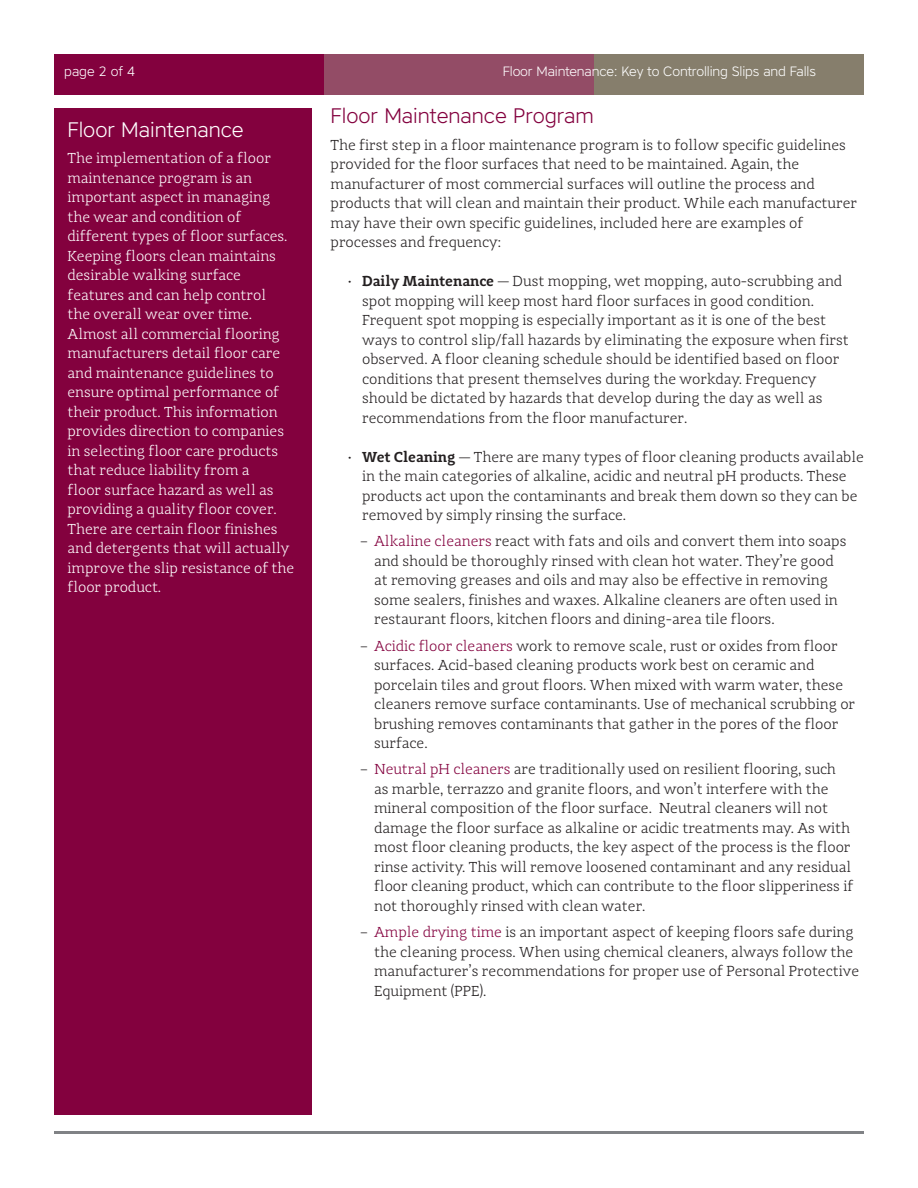
<style>
.page{position:relative;width:918px;height:1188px;background:#fff}
.page>*{position:absolute;margin:0;border:0;box-sizing:border-box;transform-origin:0 0}
.h4__Paragraph_headi{font:300 21px "Core Sans A";color:#83013e}
.h4__Paragraph_headi-2{font:300 21px "Core Sans A";color:#fff}
.p__paragraphs{font:300 15px/19.5px "Adagio Slab";color:#231f20}
.p__paragraphs-2{font:300 15px/19.5px "Adagio Slab";color:#fff}
.Page_Count_Heading{font:300 13.5px "Core Sans A";letter-spacing:-.01em;color:#fff}
.s1{font-weight:600}
.s2{color:#83013e}
</style>
<div class="page">
<div style="left:54px;top:54px;width:270px;height:40px;background:#83013e"></div>
<div style="left:324px;top:54px;width:270px;height:40px;background:#934c66"></div>
<div style="left:594px;top:54px;width:270px;height:40px;background:#867e6c"></div>
<hr style="left:54px;top:1131px;width:810px;height:3px;background:#808285">
<div style="left:54px;top:108px;width:258px;height:1006px;background:#83013e"></div>
<p class="Page_Count_Heading" style="left:64px;top:62px;width:72px">page 2 of 4</p>
<p class="Page_Count_Heading" style="left:503px;top:63px;width:315px">Floor Maintenance: Key to Controlling Slips and Falls</p>
<p class="h4__Paragraph_headi-2" style="left:68px;top:116px;width:178px">Floor Maintenance</p>
<p class="p__paragraphs-2" style="left:68px;top:148px;width:228px">The implementation of a floor maintenance program is an important aspect in managing the wear and condition of different types of floor surfaces.<br>Keeping floors clean maintains desirable walking surface features and can help control<br>the overall wear over time.<br>Almost all commercial flooring manufacturers detail floor care and maintenance guidelines to ensure optimal performance of their product. This information provides direction to companies in selecting floor care products that reduce liability from a<br>floor surface hazard as well as providing a quality floor cover.<br>There are certain floor finishes and detergents that will actually improve the slip resistance of the floor product.</p>
<p class="h4__Paragraph_headi" style="left:331px;top:102px;width:265px">Floor Maintenance Program</p>
<p class="p__paragraphs" style="left:331px;top:135px;width:528px">The first step in a floor maintenance program is to follow specific guidelines provided for the floor surfaces that need to be maintained. Again, the manufacturer of most commercial surfaces will outline the process and products that will clean and maintain their product. While each manufacturer may have their own specific guidelines, included here are examples of processes and frequency:</p>
<p class="p__paragraphs" style="left:362px;top:271px;width:488px;text-indent:-14px">• <span class="s1">Daily Maintenance</span> — Dust mopping, wet mopping, auto-scrubbing and spot mopping will keep most hard floor surfaces in good condition.<br>Frequent spot mopping is especially important as it is one of the best ways to control slip/fall hazards by eliminating the exposure when first observed. A floor cleaning schedule should be identified based on floor conditions that present themselves during the workday. Frequency should be dictated by hazards that develop during the day as well as recommendations from the floor manufacturer.</p>
<p class="p__paragraphs" style="left:362px;top:447px;width:503px;text-indent:-14px">• <span class="s1">Wet Cleaning</span> — There are many types of floor cleaning products available in the main categories of alkaline, acidic and neutral pH products. These products act upon the contaminants and break them down so they can be removed by simply rinsing the surface.</p>
<p class="p__paragraphs" style="left:374px;top:532px;width:474px;text-indent:-14px">– <span class="s2">Alkaline cleaners</span> react with fats and oils and convert them into soaps and should be thoroughly rinsed with clean hot water. They’re good at removing greases and oils and may also be effective in removing some sealers, finishes and waxes. Alkaline cleaners are often used in restaurant floors, kitchen floors and dining-area tile floors.</p>
<p class="p__paragraphs" style="left:374px;top:636px;width:483px;text-indent:-14px">– <span class="s2">Acidic floor cleaners</span> work to remove scale, rust or oxides from floor surfaces. Acid-based cleaning products work best on ceramic and porcelain tiles and grout floors. When mixed with warm water, these cleaners remove surface contaminants. Use of mechanical scrubbing or brushing removes contaminants that gather in the pores of the floor surface.</p>
<p class="p__paragraphs" style="left:374px;top:760px;width:481px;text-indent:-14px">– <span class="s2">Neutral pH cleaners</span> are traditionally used on resilient flooring, such as marble, terrazzo and granite floors, and won’t interfere with the mineral composition of the floor surface. Neutral cleaners will not damage the floor surface as alkaline or acidic treatments may. As with most floor cleaning products, the key aspect of the process is the floor rinse activity. This will remove loosened contaminant and any residual floor cleaning product, which can contribute to the floor slipperiness if not thoroughly rinsed with clean water.</p>
<p class="p__paragraphs" style="left:374px;top:922px;width:486px;text-indent:-14px">– <span class="s2">Ample drying time</span> is an important aspect of keeping floors safe during the cleaning process. When using chemical cleaners, always follow the manufacturer’s recommendations for proper use of Personal Protective Equipment (PPE).</p>
</div>
